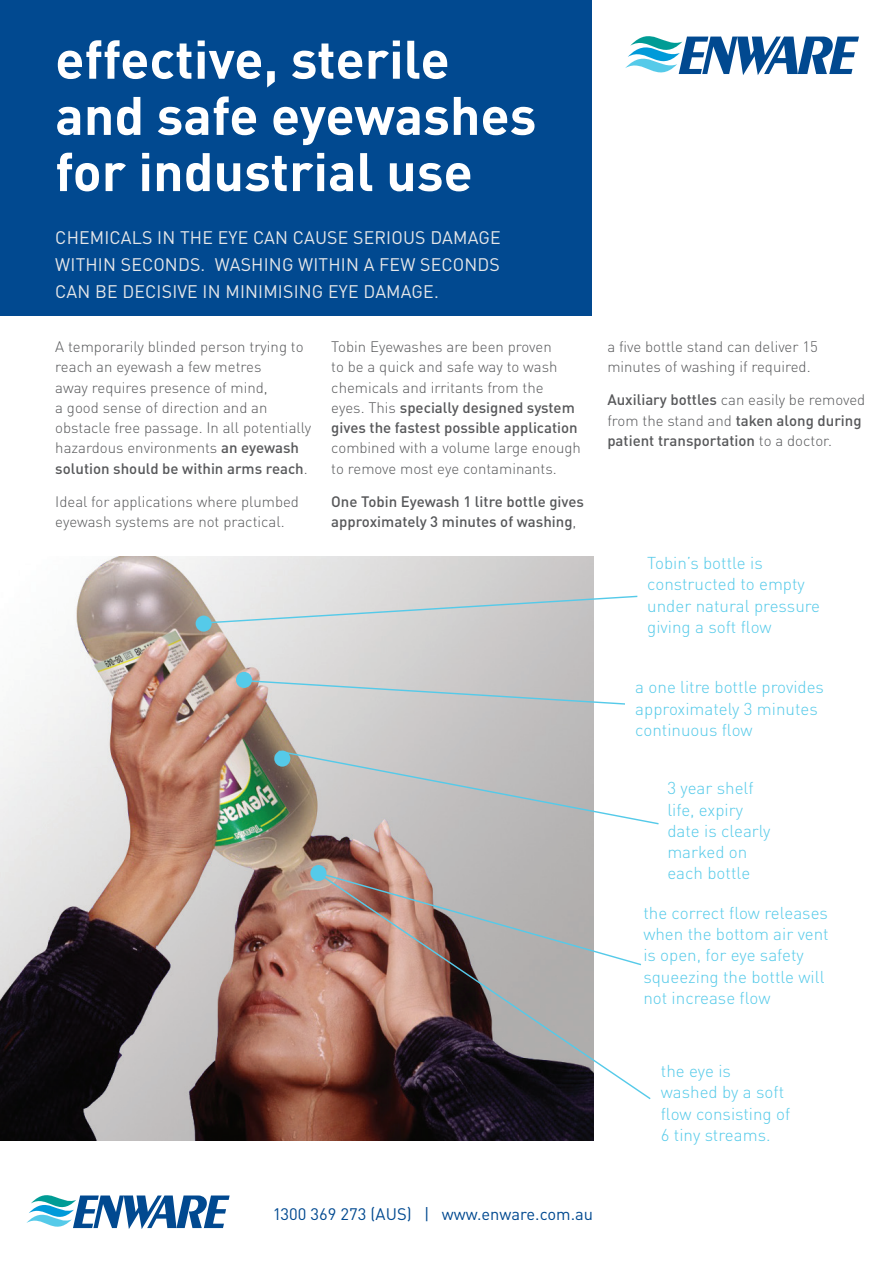
<style>
.page{position:relative;width:893px;height:1263px;background:#fff}
.page>*{position:absolute;margin:0;border:0;box-sizing:border-box;transform-origin:0 0}
.t1{font:700 53.4px/56.2px "DIN Pro";color:#fff}
.t2{font:18px/27px "DIN Pro";letter-spacing:.01em;color:#e6e7e9;text-align:justify}
.t3{font:300 16.95px/21.3px "DIN Pro";color:#55cae9}
.t4{font:16.5px "DIN Pro";color:#014990}
.t5{font:300 15px/20.2px "DIN Pro";color:#57585a}
.t6{font:500 15px/20.2px "DIN Pro";color:#57585a}
.s1{font-weight:500}
.s2{font-weight:300}
</style>
<div class="page">
<div style="left:0;top:0;width:592px;height:315px;background:#014990"></div>
<svg style="left:625px;top:36px;width:234px;height:39px"></svg>
<img style="left:0;top:556px;width:593px;height:585px">
<svg style="left:317px;top:881px;width:334px;height:220px"></svg>
<svg style="left:274px;top:750px;width:16px;height:17px"></svg>
<svg style="left:277px;top:750px;width:382px;height:75px"></svg>
<svg style="left:243px;top:679px;width:382px;height:28px;background:#c9cbcc"></svg>
<div style="left:236px;top:672px;width:16px;height:16px;background:#55cae9;border-radius:50%"></div>
<div style="left:633px;top:906px;width:203px;height:98px;background:#fff"></div>
<svg style="left:319px;top:872px;width:324px;height:94px;background:#b7a5a1"></svg>
<div style="left:310px;top:865px;width:16px;height:16px;background:#55cae9;border-radius:50%"></div>
<svg style="left:204px;top:595px;width:434px;height:29px;background:#d4d9da"></svg>
<div style="left:196px;top:615px;width:16px;height:17px;background:#55cae9;border-radius:50%"></div>
<svg style="left:26px;top:1195px;width:204px;height:34px"></svg>
<h1 class="t1" style="left:55px;top:25px;width:483px">effective, sterile and safe eyewashes for industrial use</h1>
<p class="t2" style="left:55px;top:222px;width:447px">CHEMICALS IN THE EYE CAN CAUSE SERIOUS DAMAGE WITHIN SECONDS. WASHING WITHIN A FEW SECONDS CAN BE DECISIVE IN MINIMISING EYE DAMAGE.</p>
<p class="t5" style="left:55px;top:335px;width:257px">A temporarily blinded person trying to reach an eyewash a few metres<br>away requires presence of mind,<br>a good sense of direction and an obstacle free passage. In all potentially hazardous environments <span class="s1">an eyewash solution should be within arms reach</span>.</p>
<p class="t5" style="left:55px;top:490px;width:245px">Ideal for applications where plumbed eyewash systems are not practical.</p>
<p class="t5" style="left:331px;top:335px;width:248px">Tobin Eyewashes are been proven<br>to be a quick and safe way to wash chemicals and irritants from the eyes. This <span class="s1">specially designed system gives the fastest possible application</span></p>
<p class="t5" style="left:331px;top:436px;width:251px">combined with a volume large enough to remove most eye contaminants.</p>
<p class="t6" style="left:331px;top:489px;width:254px">One Tobin Eyewash 1 litre bottle gives approximately 3 minutes of washing<span class="s2">,</span></p>
<p class="t5" style="left:607px;top:335px;width:212px">a five bottle stand can deliver 15 minutes of washing if required.</p>
<p class="t6" style="left:607px;top:388px;width:260px">Auxiliary bottles <span class="s2">can easily be removed from the stand and</span> taken along during patient transportation <span class="s2">to a doctor.</span></p>
<p class="t3" style="left:647px;top:551px;width:174px">Tobin’s bottle is constructed to empty under natural pressure giving a soft flow</p>
<p class="t3" style="left:635px;top:675px;width:190px">a one litre bottle provides approximately 3 minutes continuous flow</p>
<p class="t3" style="left:667px;top:776px;width:105px">3 year shelf life, expiry date is clearly marked on each bottle</p>
<p class="t3" style="left:643px;top:900px;width:187px">the correct flow releases when the bottom air vent is open, for eye safety squeezing the bottle will not increase flow</p>
<p class="t3" style="left:661px;top:1059px;width:131px">the eye is washed by a soft flow consisting of<br>6 tiny streams.</p>
<p class="t4" style="left:273px;top:1201px;width:322px">1300 369 273 (AUS) | www.enware.com.au</p>
</div>
